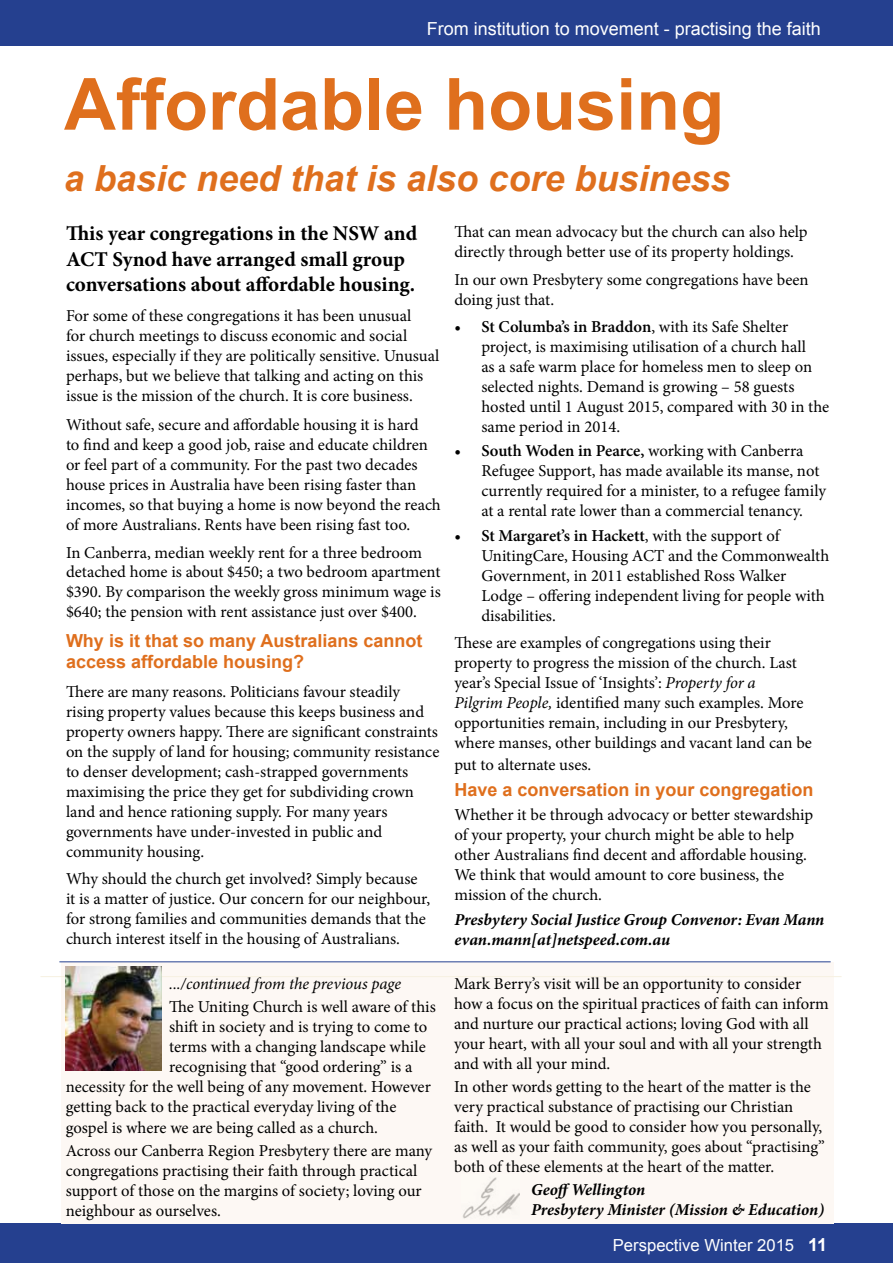
<style>
.page{position:relative;width:893px;height:1263px;background:#25408f}
.page>*{position:absolute;margin:0;border:0;box-sizing:border-box;transform-origin:0 0}
.t1{font:700 72px "Arial";color:#df6f1d}
.t2{font:italic 700 36px "Arial";color:#df6f1d}
.t3{font:700 21px/25.2px "Minion Pro";color:#000}
.t4{font:700 18px/21.6px "Arial";color:#df6f1d}
.t5{font:18px "Arial";color:#fff}
.t6{font:16.65px/20px "Minion Pro";letter-spacing:-.005em;color:#000}
.t7{font:italic 700 16.65px/20px "Minion Pro";letter-spacing:-.005em;color:#000}
.t8{font:italic 16.65px "Minion Pro";letter-spacing:-.01em;color:#000}
.t9{font:16.65px "Arial";color:#fff}
.s1{font-weight:600}
.s2{font-style:italic}
.s3{font-weight:700;font-size:18px}
</style>
<div class="page">
<div style="left:0;top:46px;width:893px;height:1177px;background:#fff"></div>
<div style="left:61px;top:962px;width:772px;height:261px;background:#fdf8f4"></div>
<img style="left:463px;top:1177px;width:56px;height:42px">
<hr style="left:40px;top:976px;width:802px;height:1px;background:#f7f1e1">
<hr style="left:59px;top:961px;width:772px;height:1px;background:#25408f">
<img style="left:66px;top:967px;width:96px;height:104px">
<p class="t5" style="left:427px;top:17px;width:396px">From institution to movement - practising the faith</p>
<h1 class="t1" style="left:64px;top:56px;width:662px">Affordable housing</h1>
<h2 class="t2" style="left:64px;top:154px;width:668px">a basic need that is also core business</h2>
<p class="t3" style="left:66px;top:221px;width:353px">This year congregations in the NSW and<br>ACT Synod have arranged small group conversations about affordable housing.</p>
<p class="t6" style="left:66px;top:306px;width:375px">For some of these congregations it has been unusual<br>for church meetings to discuss economic and social issues, especially if they are politically sensitive. Unusual perhaps, but we believe that talking and acting on this issue is the mission of the church. It is core business.</p>
<p class="t6" style="left:66px;top:415px;width:376px">Without safe, secure and affordable housing it is hard<br>to find and keep a good job, raise and educate children or feel part of a community. For the past two decades house prices in Australia have been rising faster than incomes, so that buying a home is now beyond the reach of more Australians. Rents have been rising fast too.</p>
<p class="t6" style="left:66px;top:542px;width:376px">In Canberra, median weekly rent for a three bedroom detached home is about $450; a two bedroom apartment $390. By comparison the weekly gross minimum wage is $640; the pension with rent assistance just over $400.</p>
<p class="t4" style="left:66px;top:630px;width:358px">Why is it that so many Australians cannot access affordable housing?</p>
<p class="t6" style="left:66px;top:682px;width:375px">There are many reasons. Politicians favour steadily rising property values because this keeps business and property owners happy. There are significant constraints on the supply of land for housing; community resistance to denser development; cash-strapped governments maximising the price they get for subdividing crown land and hence rationing supply. For many years governments have under-invested in public and community housing.</p>
<p class="t6" style="left:66px;top:869px;width:366px">Why should the church get involved? Simply because it is a matter of justice. Our concern for our neighbour, for strong families and communities demands that the church interest itself in the housing of Australians.</p>
<p class="t8" style="left:169px;top:972px;width:233px">.../continued from the previous page</p>
<p class="t6" style="left:169px;top:997px;width:268px">The Uniting Church is well aware of this</p>
<p class="t6" style="left:169px;top:1017px;width:260px">shift in society and is trying to come to</p>
<p class="t6" style="left:169px;top:1037px;width:258px">terms with a changing landscape while</p>
<p class="t6" style="left:169px;top:1056px;width:245px">recognising that “good ordering” is a</p>
<p class="t6" style="left:66px;top:1076px;width:367px">necessity for the well being of any movement. However</p>
<p class="t6" style="left:66px;top:1096px;width:332px">getting back to the practical everyday living of the</p>
<p class="t6" style="left:66px;top:1117px;width:368px;line-height:23px">gospel is where we are being called as a church.<br>Across our Canberra Region Presbytery there are many</p>
<p class="t6" style="left:66px;top:1161px;width:358px">congregations practising their faith through practical support of those on the margins of society; loving our neighbour as ourselves.</p>
<p class="t6" style="left:454px;top:222px;width:355px">That can mean advocacy but the church can also help directly through better use of its property holdings.</p>
<p class="t6" style="left:454px;top:269px;width:356px">In our own Presbytery some congregations have been doing just that.</p>
<p class="t6" style="left:481px;top:317px;width:349px;text-indent:-27px"><span class="s1">• St Columba’s in Braddon</span>, with its Safe Shelter project, is maximising utilisation of a church hall<br>as a safe warm place for homeless men to sleep on selected nights. Demand is growing – 58 guests hosted until 1 August 2015, compared with 30 in the same period in 2014.</p>
<p class="t6" style="left:481px;top:441px;width:346px;text-indent:-27px"><span class="s1">• South Woden in Pearce,</span> working with Canberra Refugee Support, has made available its manse, not currently required for a minister, to a refugee family at a rental rate lower than a commercial tenancy.</p>
<p class="t6" style="left:481px;top:526px;width:349px;text-indent:-27px"><span class="s1">• St Margaret’s in Hackett</span>, with the support of UnitingCare, Housing ACT and the Commonwealth Government, in 2011 established Ross Walker Lodge – offering independent living for people with disabilities.</p>
<p class="t6" style="left:454px;top:633px;width:359px">These are examples of congregations using their property to progress the mission of the church. Last year’s Special Issue of ‘Insights’: <span class="s2">Property for a<br>Pilgrim People,</span> identified many such examples. More opportunities remain, including in our Presbytery, where manses, other buildings and vacant land can be</p>
<p class="t6" style="left:454px;top:754px;width:138px">put to alternate uses.</p>
<p class="t4" style="left:454px;top:779px;width:361px">Have a conversation in your congregation</p>
<p class="t6" style="left:454px;top:805px;width:360px">Whether it be through advocacy or better stewardship of your property, your church might be able to help other Australians find decent and affordable housing.<br>We think that would amount to core business, the mission of the church.</p>
<p class="t7" style="left:454px;top:909px;width:372px">Presbytery Social Justice Group Convenor: Evan Mann evan.mann[at]netspeed.com.au</p>
<p class="t6" style="left:454px;top:974px;width:376px">Mark Berry’s visit will be an opportunity to consider how a focus on the spiritual practices of faith can inform and nurture our practical actions; loving God with all your heart, with all your soul and with all your strength and with all your mind.</p>
<p class="t6" style="left:454px;top:1076px;width:372px">In other words getting to the heart of the matter is the very practical substance of practising our Christian faith. It would be good to consider how you personally, as well as your faith community, goes about “practising” both of these elements at the heart of the matter.</p>
<p class="t7" style="left:531px;top:1179px;width:295px">Geoff Wellington<br>Presbytery Minister (Mission &amp; Education)</p>
<p class="t9" style="left:613px;top:1234px;width:216px">Perspective Winter 2015 <span class="s3">11</span></p>
</div>
